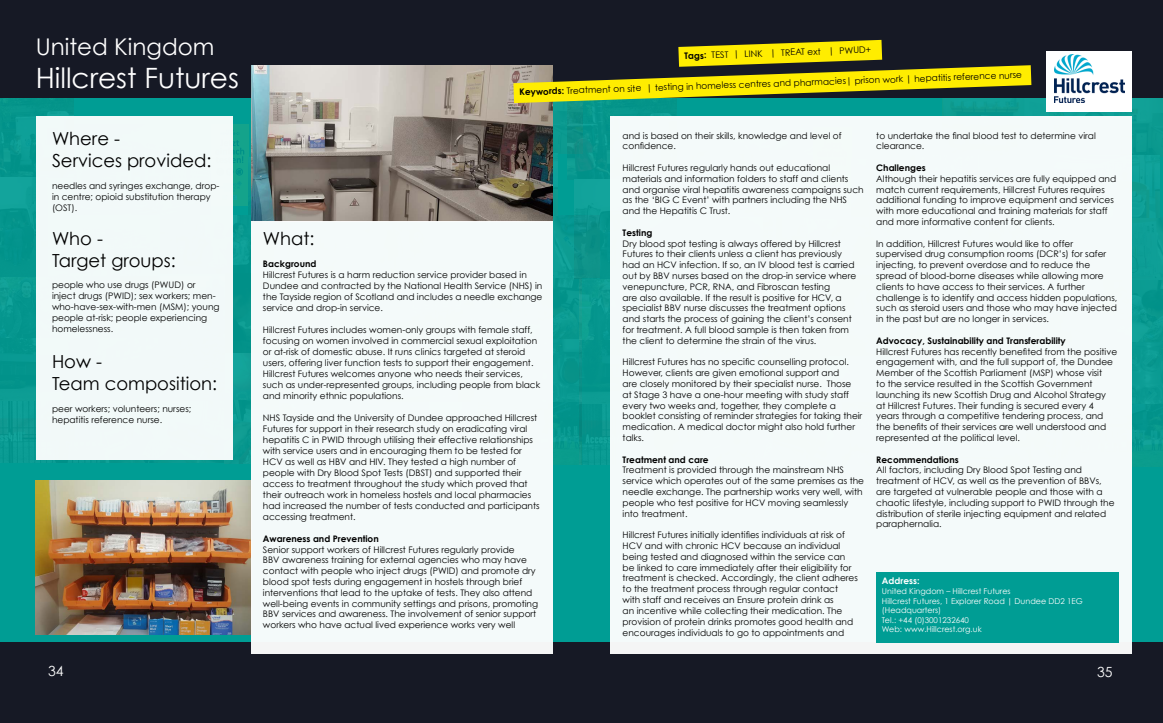
<style>
.page{position:relative;width:1163px;height:723px;background:#fff}
.page>*{position:absolute;margin:0;border:0;box-sizing:border-box;transform-origin:0 0}
.t1{font:28px "Century Gothic";color:#fff}
.t2{font:23px "Century Gothic";color:#fff}
.t3{font:18px/21.6px "Century Gothic";color:#000}
.t4{font:14px "Century Gothic";color:#fff}
.t5{font:9px/10.8px "Century Gothic";color:#000}
.t6{font:700 9px "Century Gothic";color:#000}
.t7{font:700 9px "Century Gothic";color:#fff}
.t8{font:8px/9.6px "Century Gothic";color:#fff}
.s1{font-weight:700}
</style>
<div class="page">
<div style="left:0;top:96px;width:1162px;height:547px;background:#009d94"></div>
<div style="left:210px;top:124px;width:39px;height:82px;background:#14a38b"></div>
<svg style="left:232px;top:130px;width:12px;height:33px"></svg>
<div style="left:236px;top:168px;width:7px;height:7px;border:1px solid #000;border-radius:50%"></div>
<svg style="left:232px;top:169px;width:9px;height:6px"></svg>
<svg style="left:232px;top:181px;width:8px;height:19px"></svg>
<img style="left:249px;top:157px;width:2px;height:58px">
<img style="left:232px;top:215px;width:19px;height:58px">
<img style="left:0;top:277px;width:225px;height:186px">
<img style="left:553px;top:278px;width:26px;height:123px">
<img style="left:552px;top:103px;width:15px;height:51px">
<img style="left:552px;top:215px;width:22px;height:63px">
<img style="left:552px;top:153px;width:5px;height:62px">
<img style="left:232px;top:273px;width:19px;height:128px">
<img style="left:0;top:97px;width:74px;height:81px">
<img style="left:225px;top:401px;width:354px;height:63px">
<img style="left:0;top:178px;width:36px;height:86px">
<img style="left:579px;top:279px;width:30px;height:186px">
<img style="left:1131px;top:280px;width:31px;height:124px">
<img style="left:942px;top:97px;width:220px;height:59px">
<div style="left:1131px;top:218px;width:31px;height:62px;background:#0e9e96"></div>
<img style="left:1131px;top:155px;width:28px;height:63px">
<img style="left:567px;top:103px;width:109px;height:77px">
<img style="left:1131px;top:404px;width:31px;height:63px">
<img style="left:574px;top:180px;width:35px;height:99px">
<div style="left:0;top:643px;width:1162px;height:80px;background:#161925"></div>
<div style="left:0;top:0;width:1162px;height:97px;background:#161925"></div>
<div style="left:36px;top:116px;width:196px;height:343px;background:#f2f9f9"></div>
<img style="left:36px;top:480px;width:215px;height:154px">
<img style="left:251px;top:65px;width:301px;height:156px">
<div style="left:251px;top:221px;width:302px;height:432px;background:#f4fafa"></div>
<div style="left:609px;top:116px;width:522px;height:537px;background:#f4fafa"></div>
<div style="left:876px;top:572px;width:242px;height:71px;background:#009d94"></div>
<div style="left:1045px;top:51px;width:85px;height:61px;background:#fff"></div>
<img style="left:1054px;top:55px;width:69px;height:47px">
<svg style="left:513px;top:40px;width:518px;height:63px"></svg>
<h2 class="t2" style="left:36px;top:33px;width:180px">United Kingdom</h2>
<h1 class="t1" style="left:36px;top:61px;width:205px">Hillcrest Futures</h1>
<h3 class="t3" style="left:52px;top:128px;width:161px">Where -<br>Services provided:</h3>
<p class="t5" style="left:52px;top:180px;width:169px">needles and syringes exchange, drop&shy;in centre; opioid substitution therapy (OST).</p>
<h3 class="t3" style="left:52px;top:228px;width:125px">Who -<br>Target groups:</h3>
<p class="t5" style="left:52px;top:280px;width:169px">people who use drugs (PWUD) or inject drugs (PWID); sex workers; men&shy;who-have-sex-with-men (MSM); young people at-risk; people experiencing homelessness.</p>
<h3 class="t3" style="left:52px;top:350px;width:167px">How -<br>Team composition:</h3>
<p class="t5" style="left:52px;top:403px;width:141px">peer workers; volunteers; nurses; hepatitis reference nurse.</p>
<p class="t5" style="left:684px;top:50px;width:188px;rotate:-2deg"><span class="s1">Tags:</span> TEST | LINK | TREAT ext | PWUD+</p>
<p class="t5" style="left:519px;top:87px;width:504px;rotate:-2deg"><span class="s1">Keywords:</span> Treatment on site | testing in homeless centres and pharmacies| prison work | hepatitis reference nurse</p>
<h3 class="t3" style="left:263px;top:227px;width:53px">What:</h3>
<p class="t6" style="left:263px;top:258px;width:55px">Background</p>
<p class="t5" style="left:263px;top:269px;width:281px">Hillcrest Futures is a harm reduction service provider based in Dundee and contracted by the National Health Service (NHS) in the Tayside region of Scotland and includes a needle exchange service and drop-in service.</p>
<p class="t5" style="left:263px;top:324px;width:279px">Hillcrest Futures includes women-only groups with female staff, focusing on women involved in commercial sexual exploitation or at-risk of domestic abuse. It runs clinics targeted at steroid users, offering liver function tests to support their engagement.<br>Hillcrest Futures welcomes anyone who needs their services, such as under-represented groups, including people from black and minority ethnic populations.</p>
<p class="t5" style="left:263px;top:412px;width:278px">NHS Tayside and the University of Dundee approached Hillcrest Futures for support in their research study on eradicating viral hepatitis C in PWID through utilising their effective relationships with service users and in encouraging them to be tested for HCV as well as HBV and HIV. They tested a high number of people with Dry Blood Spot Tests (DBST) and supported their access to treatment throughout the study which proved that their outreach work in homeless hostels and local pharmacies had increased the number of tests conducted and participants accessing treatment.</p>
<p class="t6" style="left:263px;top:533px;width:117px">Awareness and Prevention</p>
<p class="t5" style="left:263px;top:544px;width:276px">Senior support workers of Hillcrest Futures regularly provide<br>BBV awareness training for external agencies who may have contact with people who inject drugs (PWID) and promote dry blood spot tests during engagement in hostels through brief interventions that lead to the uptake of tests. They also attend well-being events in community settings and prisons, promoting BBV services and awareness. The involvement of senior support workers who have actual lived experience works very well</p>
<p class="t5" style="left:622px;top:130px;width:220px">and is based on their skills, knowledge and level of confidence.</p>
<p class="t5" style="left:622px;top:162px;width:242px">Hillcrest Futures regularly hands out educational materials and information folders to staff and clients and organise viral hepatitis awareness campaigns such as the ‘BIG C Event’ with partners including the NHS and the Hepatitis C Trust.</p>
<p class="t6" style="left:622px;top:227px;width:31px">Testing</p>
<p class="t5" style="left:622px;top:238px;width:235px">Dry blood spot testing is always offered by Hillcrest Futures to their clients unless a client has previously had an HCV infection. If so, an IV blood test is carried out by BBV nurses based on the drop-in service where venepuncture, PCR, RNA, and Fibroscan testing<br>are also available. If the result is positive for HCV, a specialist BBV nurse discusses the treatment options and starts the process of gaining the client’s consent for treatment. A full blood sample is then taken from the client to determine the strain of the virus.</p>
<p class="t5" style="left:622px;top:357px;width:241px">Hillcrest Futures has no specific counselling protocol.<br>However, clients are given emotional support and<br>are closely monitored by their specialist nurse. Those at Stage 3 have a one-hour meeting with study staff every two weeks and, together, they complete a booklet consisting of reminder strategies for taking their medication. A medical doctor might also hold further talks.</p>
<p class="t6" style="left:622px;top:454px;width:88px">Treatment and care</p>
<p class="t5" style="left:622px;top:465px;width:243px">Treatment is provided through the mainstream NHS service which operates out of the same premises as the needle exchange. The partnership works very well, with people who test positive for HCV moving seamlessly into treatment.</p>
<p class="t5" style="left:622px;top:529px;width:237px">Hillcrest Futures initially identifies individuals at risk of HCV and with chronic HCV because an individual being tested and diagnosed within the service can be linked to care immediately after their eligibility for treatment is checked. Accordingly, the client adheres to the treatment process through regular contact with staff and receives an Ensure protein drink as<br>an incentive while collecting their medication. The provision of protein drinks promotes good health and encourages individuals to go to appointments and</p>
<p class="t5" style="left:876px;top:130px;width:221px">to undertake the final blood test to determine viral clearance.</p>
<p class="t6" style="left:876px;top:162px;width:51px">Challenges</p>
<p class="t5" style="left:876px;top:173px;width:241px">Although their hepatitis services are fully equipped and match current requirements, Hillcrest Futures requires additional funding to improve equipment and services with more educational and training materials for staff and more informative content for clients.</p>
<p class="t5" style="left:876px;top:238px;width:243px">In addition, Hillcrest Futures would like to offer supervised drug consumption rooms (DCR’s) for safer injecting, to prevent overdose and to reduce the spread of blood-borne diseases while allowing more clients to have access to their services. A further challenge is to identify and access hidden populations, such as steroid users and those who may have injected in the past but are no longer in services.</p>
<p class="t6" style="left:876px;top:335px;width:191px">Advocacy, Sustainability and Transferability</p>
<p class="t5" style="left:876px;top:346px;width:242px">Hillcrest Futures has recently benefited from the positive engagement with, and the full support of, the Dundee Member of the Scottish Parliament (MSP) whose visit<br>to the service resulted in the Scottish Government launching its new Scottish Drug and Alcohol Strategy at Hillcrest Futures. Their funding is secured every 4 years through a competitive tendering process, and the benefits of their services are well understood and represented at the political level.</p>
<p class="t6" style="left:876px;top:454px;width:84px">Recommendations</p>
<p class="t5" style="left:876px;top:465px;width:240px">All factors, including Dry Blood Spot Testing and treatment of HCV, as well as the prevention of BBVs, are targeted at vulnerable people and those with a chaotic lifestyle, including support to PWID through the distribution of sterile injecting equipment and related paraphernalia.</p>
<p class="t7" style="left:881px;top:575px;width:39px">Address:</p>
<p class="t8" style="left:881px;top:586px;width:202px">United Kingdom – Hillcrest Futures<br>Hillcrest Futures, 1 Explorer Road | Dundee DD2 1EG (Headquarters)<br>Tel.: +44 (0)3001232640<br>Web: www.Hillcrest.org.uk</p>
<h3 class="t4" style="left:48px;top:662px;width:17px">34</h3>
<h3 class="t4" style="left:1096px;top:663px;width:17px">35</h3>
</div>
